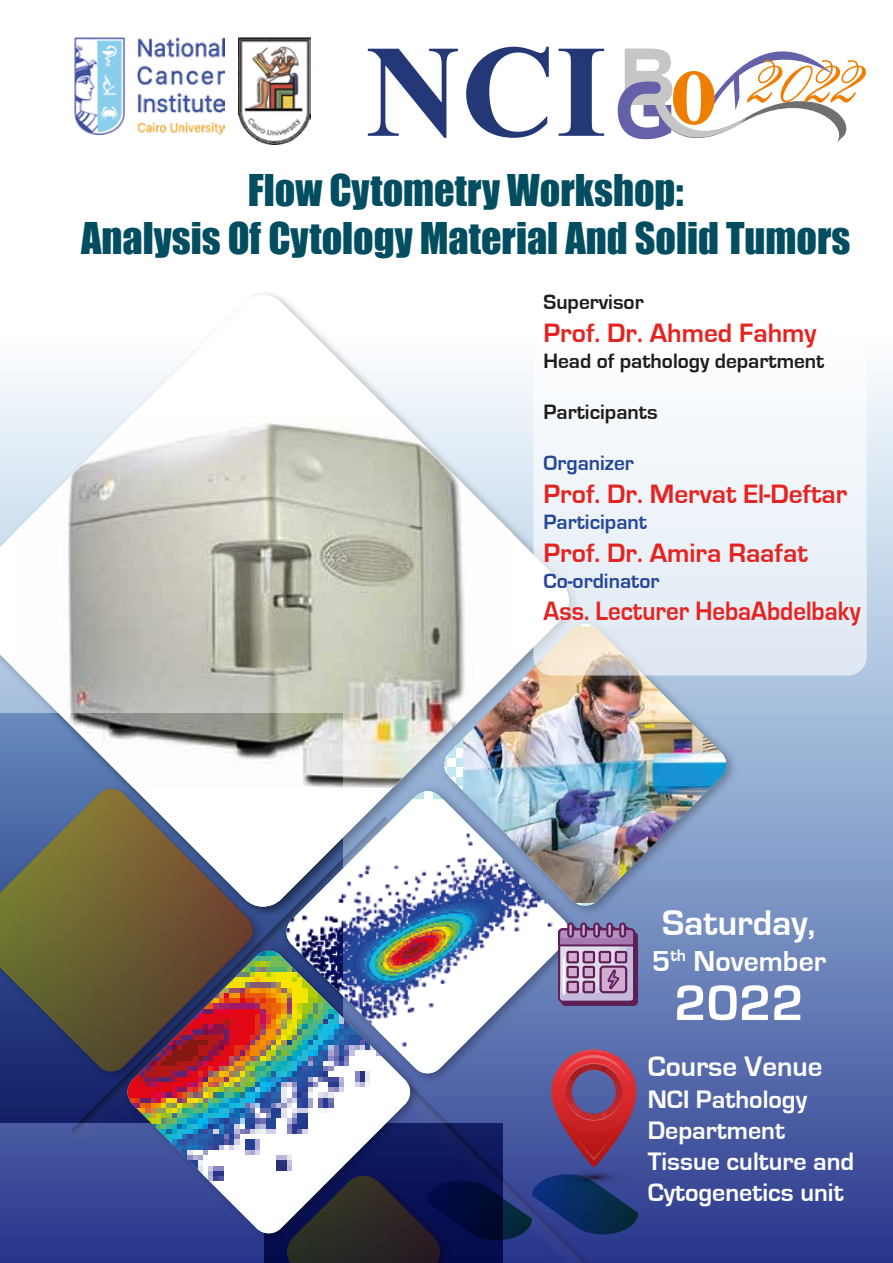
<style>
.page{position:relative;width:893px;height:1263px;background:#fff}
.page>*{position:absolute;margin:0;border:0;box-sizing:border-box;transform-origin:0 0}
.t1{font:700 131.55px "Times New Roman";color:#243777}
.t2{font:700 51.6px "Eurostile";color:#fff}
.t3{font:40.2px/48.3px "Impact";color:#024e60;text-align:center}
.t4{font:700 37.05px "Eurostile";color:#fff}
.t5{font:700 29.7px "Eurostile";color:#fff}
.t6{font:700 29.1px "Eurostile";color:#fff}
.t7{font:700 27.45px "Eurostile";color:#e52421}
.t8{font:700 27.45px "Eurostile";color:#e52421;scale:.91 1}
.t9{font:700 26.1px/31.2px "Eurostile";color:#fff}
.t10{font:700 21.45px "Eurostile";color:#1d1d1b}
.t11{font:700 21.45px "Eurostile";color:#274798}
</style>
<div class="page">
<svg style="left:0;top:295px;width:533px;height:224px"></svg>
<img style="left:14px;top:414px;width:498px;height:105px">
<img style="left:0;top:519px;width:893px;height:744px">
<img style="left:126px;top:951px;width:286px;height:284px">
<svg style="left:285px;top:1174px;width:353px;height:89px;background:#242e56"></svg>
<svg style="left:551px;top:1049px;width:85px;height:118px;background:#904163"></svg>
<svg style="left:546px;top:1165px;width:96px;height:23px"></svg>
<svg style="left:565px;top:1170px;width:57px;height:13px"></svg>
<svg style="left:581px;top:1174px;width:26px;height:6px"></svg>
<svg style="left:558px;top:922px;width:80px;height:84px;background:#a07ba6"></svg>
<img style="left:75px;top:38px;width:149px;height:96px">
<img style="left:239px;top:38px;width:71px;height:107px">
<svg style="left:618px;top:48px;width:248px;height:95px"></svg>
<svg style="left:534px;top:330px;width:332px;height:345px;fill:#eff4f9"></svg>
<div style="left:533px;top:329px;width:334px;height:346px;border:2px solid #fff;border-radius:18px"></div>
<h1 class="t1" style="left:366px;top:1px;width:243px">NCI</h1>
<p class="t3" style="left:81px;top:165px;width:771px">Flow Cytometry Workshop:<br>Analysis Of Cytology Material And Solid Tumors</p>
<p class="t10" style="left:543px;top:290px;width:102px">Supervisor</p>
<p class="t7" style="left:543px;top:318px;width:275px">Prof. Dr. Ahmed Fahmy</p>
<p class="t10" style="left:543px;top:349px;width:282px">Head of pathology department</p>
<p class="t10" style="left:543px;top:400px;width:116px">Participants</p>
<p class="t11" style="left:543px;top:452px;width:92px">Organizer</p>
<p class="t7" style="left:543px;top:479px;width:305px">Prof. Dr. Mervat El-Deftar</p>
<p class="t11" style="left:543px;top:510px;width:105px">Participant</p>
<p class="t7" style="left:543px;top:538px;width:266px">Prof. Dr. Amira Raafat</p>
<p class="t11" style="left:543px;top:569px;width:117px">Co-ordinator</p>
<p class="t8" style="left:543px;top:596px;width:350px">Ass. Lecturer HebaAbdelbaky</p>
<p class="t4" style="left:662px;top:903px;width:155px">Saturday,</p>
<p class="t5" style="left:652px;top:945px;width:176px">5<sup>th</sup> November</p>
<p class="t2" style="left:674px;top:975px;width:131px">2022</p>
<p class="t6" style="left:648px;top:1051px;width:176px">Course Venue</p>
<p class="t9" style="left:648px;top:1084px;width:208px">NCI Pathology<br>Department<br>Tissue culture and<br>Cytogenetics unit</p>
</div>
